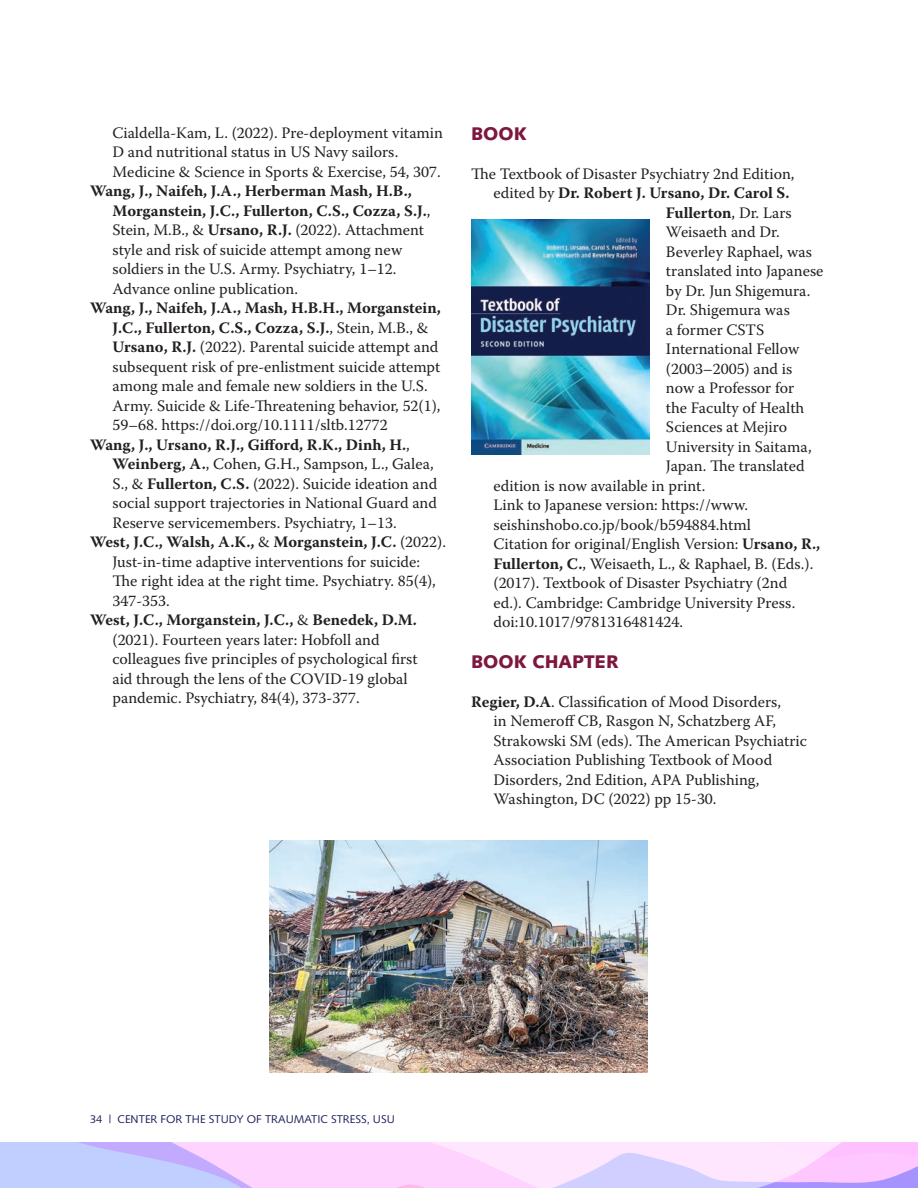
<style>
.page{position:relative;width:918px;height:1188px;background:#fff}
.page>*{position:absolute;margin:0;border:0;box-sizing:border-box;transform-origin:0 0}
.H3A_Syntax_CAPS{font:900 18.3px "Syntax LT Std";color:#7c173e}
.Publications_10_12{font:15.9px/19.5px "Warnock Pro";color:#231f20}
.Publications_10_12-2{font:700 15.9px "Warnock Pro";color:#231f20}
.t1{font:11.25px "Syntax LT Std";color:#1f225d}
.s1{font-weight:700}
.s2{font-weight:400}
</style>
<div class="page">
<svg style="left:0;top:1142px;width:918px;height:46px;background:#e9d2fe"></svg>
<img style="left:471px;top:220px;width:179px;height:234px">
<img style="left:269px;top:840px;width:379px;height:232px">
<p class="Publications_10_12" style="left:112px;top:122px;width:332px">Cialdella-Kam, L. (2022). Pre-deployment vitamin<br>D and nutritional status in US Navy sailors.<br>Medicine &amp; Science in Sports &amp; Exercise, 54, 307.</p>
<p class="Publications_10_12" style="left:112px;top:181px;width:320px;text-indent:-22px"><span class="s1">Wang, J., Naifeh, J.A., Herberman Mash, H.B., Morganstein, J.C., Fullerton, C.S., Cozza, S.J.</span>, Stein, M.B., &amp; <span class="s1">Ursano, R.J.</span> (2022). Attachment style and risk of suicide attempt among new soldiers in the U.S. Army. Psychiatry, 1–12.<br>Advance online publication.</p>
<p class="Publications_10_12" style="left:112px;top:298px;width:330px;text-indent:-22px"><span class="s1">Wang, J., Naifeh, J.A., Mash, H.B.H., Morganstein, J.C., Fullerton, C.S., Cozza, S.J.</span>, Stein, M.B., &amp; <span class="s1">Ursano, R.J.</span> (2022). Parental suicide attempt and subsequent risk of pre-enlistment suicide attempt among male and female new soldiers in the U.S.<br>Army. Suicide &amp; Life-Threatening behavior, 52(1), 59–68. https://doi.org/10.1111/sltb.12772</p>
<p class="Publications_10_12" style="left:112px;top:434px;width:326px;text-indent:-22px"><span class="s1">Wang, J., Ursano, R.J., Gifford, R.K., Dinh, H.</span>, <span class="s1">Weinberg, A.</span>, Cohen, G.H., Sampson, L., Galea, S., &amp; <span class="s1">Fullerton, C.S.</span> (2022). Suicide ideation and social support trajectories in National Guard and Reserve servicemembers. Psychiatry, 1–13.</p>
<p class="Publications_10_12" style="left:112px;top:532px;width:335px;text-indent:-22px"><span class="s1">West, J.C., Walsh, A.K.,</span> &amp; <span class="s1">Morganstein, J.C.</span> (2022).<br>Just-in-time adaptive interventions for suicide:<br>The right idea at the right time. Psychiatry. 85(4), 347-353.</p>
<p class="Publications_10_12" style="left:112px;top:610px;width:307px;text-indent:-22px"><span class="s1">West, J.C., Morganstein, J.C.,</span> &amp; <span class="s1">Benedek, D.M. </span>(2021). Fourteen years later: Hobfoll and colleagues five principles of psychological first aid through the lens of the COVID-19 global pandemic. Psychiatry, 84(4), 373-377.</p>
<p class="H3A_Syntax_CAPS" style="left:471px;top:123px;width:57px">BOOK</p>
<p class="Publications_10_12" style="left:471px;top:163px;width:325px">The Textbook of Disaster Psychiatry 2nd Edition,</p>
<p class="Publications_10_12-2" style="left:493px;top:183px;width:298px"><span class="s2">edited by</span> Dr. Robert J. Ursano, Dr. Carol S.</p>
<p class="Publications_10_12-2" style="left:666px;top:203px;width:127px">Fullerton<span class="s2">, Dr. Lars</span></p>
<p class="Publications_10_12" style="left:666px;top:222px;width:115px">Weisaeth and Dr.</p>
<p class="Publications_10_12" style="left:666px;top:241px;width:148px">Beverley Raphael, was</p>
<p class="Publications_10_12" style="left:666px;top:261px;width:159px">translated into Japanese</p>
<p class="Publications_10_12" style="left:666px;top:280px;width:146px">by Dr. Jun Shigemura.</p>
<p class="Publications_10_12" style="left:666px;top:300px;width:125px">Dr. Shigemura was</p>
<p class="Publications_10_12" style="left:666px;top:319px;width:100px">a former CSTS</p>
<p class="Publications_10_12" style="left:666px;top:339px;width:135px">International Fellow</p>
<p class="Publications_10_12" style="left:666px;top:358px;width:128px">(2003–2005) and is</p>
<p class="Publications_10_12" style="left:666px;top:378px;width:130px">now a Professor for</p>
<p class="Publications_10_12" style="left:666px;top:397px;width:140px">the Faculty of Health</p>
<p class="Publications_10_12" style="left:666px;top:417px;width:123px">Sciences at Mejiro</p>
<p class="Publications_10_12" style="left:666px;top:436px;width:147px">University in Saitama,</p>
<p class="Publications_10_12" style="left:666px;top:456px;width:140px">Japan. The translated</p>
<p class="Publications_10_12" style="left:493px;top:475px;width:213px">edition is now available in print.</p>
<p class="Publications_10_12" style="left:493px;top:495px;width:259px">Link to Japanese version: https://www. seishinshobo.co.jp/book/b594884.html</p>
<p class="Publications_10_12" style="left:493px;top:534px;width:328px">Citation for original/English Version: <span class="s1">Ursano, R., Fullerton, C.</span>, Weisaeth, L., &amp; Raphael, B. (Eds.). (2017). Textbook of Disaster Psychiatry (2nd<br>ed.). Cambridge: Cambridge University Press. doi:10.1017/9781316481424.</p>
<p class="H3A_Syntax_CAPS" style="left:471px;top:651px;width:149px">BOOK CHAPTER</p>
<p class="Publications_10_12" style="left:493px;top:691px;width:315px;text-indent:-22px"><span class="s1">Regier, D.A</span>. Classification of Mood Disorders,<br>in Nemeroff CB, Rasgon N, Schatzberg AF, Strakowski SM (eds). The American Psychiatric Association Publishing Textbook of Mood Disorders, 2nd Edition, APA Publishing, Washington, DC (2022) pp 15-30.</p>
<p class="t1" style="left:90px;top:1112px;width:306px">34 | CENTER FOR THE STUDY OF TRAUMATIC STRESS, USU</p>
</div>
